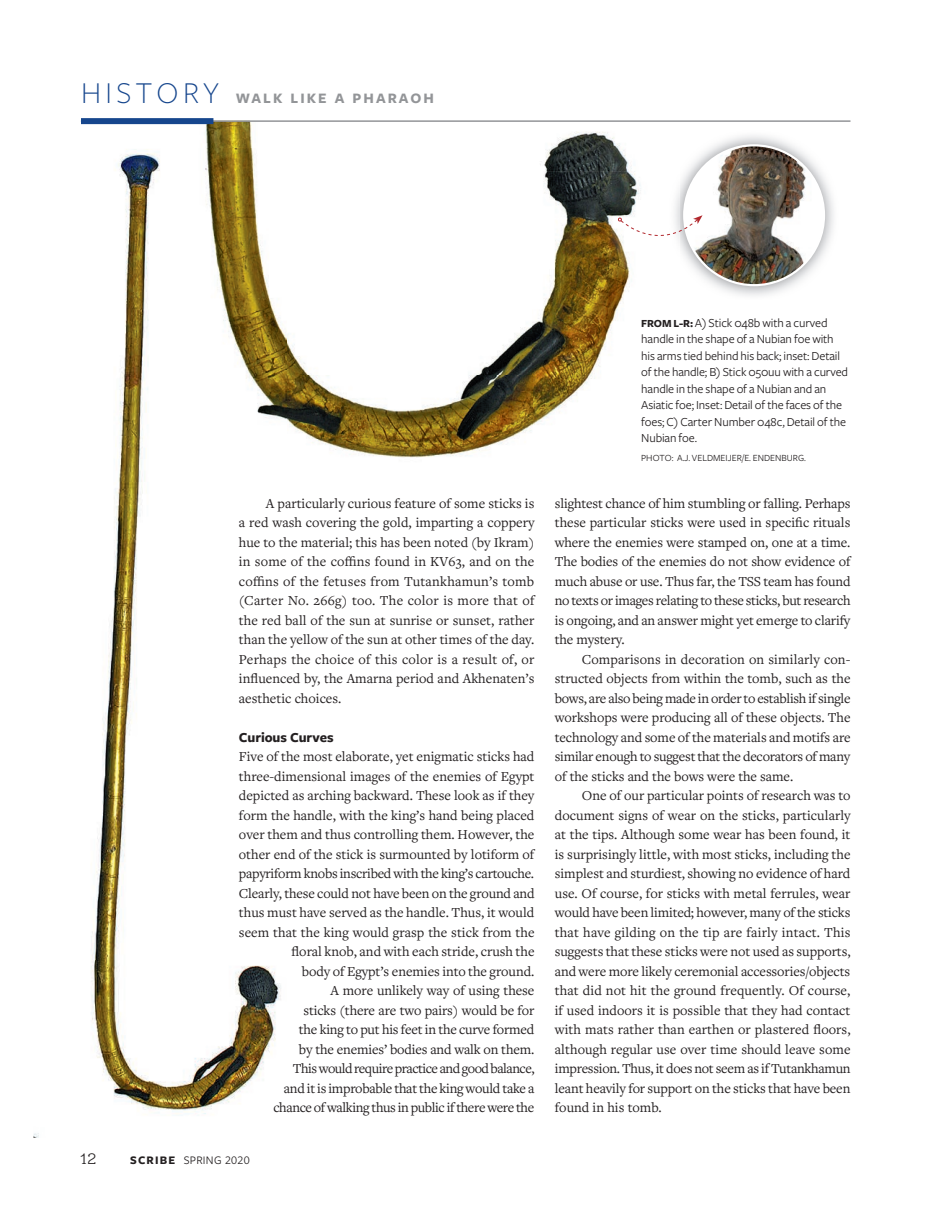
<style>
.page{position:relative;width:945px;height:1215px;background:#fff}
.page>*{position:absolute;margin:0;border:0;box-sizing:border-box;transform-origin:0 0}
.t1{font:300 16.5px "Ernestine Pro";color:#231f20}
.t2{font:700 15px "Freight Sans Pro";letter-spacing:.14em;color:#939598}
.t3{font:14.25px/19.5px "Freight Text Pro";letter-spacing:-.005em;color:#231f20;text-align:justify}
.t4{font:700 14.25px "Freight Sans Pro";letter-spacing:-.005em;color:#231f20}
.t5{font:12.75px/16.5px "Freight Sans Pro";letter-spacing:-.01em;color:#231f20}
.t6{font:12px "Freight Sans Pro";letter-spacing:.02em;color:#231f20}
.t7{font:9.75px "Freight Sans Pro";color:#231f20}
.s1{font-weight:300;font-size:31.5px;color:#16468d}
.s2{font-weight:700}
.s3{font-weight:700;font-size:11.25px}
</style>
<div class="page">
<img style="left:33px;top:149px;width:248px;height:989px">
<img style="left:189px;top:122px;width:443px;height:49px">
<img style="left:286px;top:171px;width:355px;height:287px">
<img style="left:189px;top:149px;width:97px;height:329px">
<hr style="left:81px;top:120px;width:769px;height:2px;background:#939598">
<div style="left:81px;top:118px;width:132px;height:6px;background:#16468d"></div>
<img style="left:675px;top:135px;width:159px;height:161px">
<img style="left:684px;top:145px;width:140px;height:140px;border-radius:70px">
<svg style="left:617px;top:215px;width:86px;height:40px"></svg>
<p class="t2" style="left:81px;top:87px;width:355px"><span class="s1">HISTORY</span> WALK LIKE A PHARAOH</p>
<p class="t3" style="left:239px;top:493px;width:297px;text-indent:27px">A particularly curious feature of some sticks is a red wash covering the gold, imparting a coppery hue to the material; this has been noted (by Ikram) in some of the coffins found in KV63, and on the coffins of the fetuses from Tutankhamun’s tomb (Carter No. 266g) too. The color is more that of the red ball of the sun at sunrise or sunset, rather than the yellow of the sun at other times of the day.<br>Perhaps the choice of this color is a result of, or influenced by, the Amarna period and Akhenaten’s aesthetic choices.</p>
<p class="t4" style="left:239px;top:727px;width:96px">Curious Curves</p>
<p class="t3" style="left:239px;top:746px;width:297px;text-align:right">Five of the most elaborate, yet enigmatic sticks had three-dimensional images of the enemies of Egypt depicted as arching backward. These look as if they form the handle, with the king’s hand being placed over them and thus controlling them. However, the other end of the stick is surmounted by lotiform of papyriform knobs inscribed with the king’s cartouche.<br>Clearly, these could not have been on the ground and thus must have served as the handle. Thus, it would seem that the king would grasp the stick from the floral knob, and with each stride, crush the<br>body of Egypt’s enemies into the ground.<br>A more unlikely way of using these<br>sticks (there are two pairs) would be for<br>the king to put his feet in the curve formed<br>by the enemies’ bodies and walk on them.<br>This would require practice and good balance,<br>and it is improbable that the king would take a<br>chance of walking thus in public if there were the</p>
<p class="t1" style="left:80px;top:1149px;width:18px">12</p>
<p class="t6" style="left:130px;top:1152px;width:121px"><span class="s2">SCRIBE</span> SPRING 2020</p>
<p class="t5" style="left:641px;top:314px;width:208px"><span class="s3">FROM L-R:</span> A) Stick 048b with a curved handle in the shape of a Nubian foe with his arms tied behind his back; inset: Detail of the handle; B) Stick 050uu with a curved handle in the shape of a Nubian and an Asiatic foe; Inset: Detail of the faces of the foes; C) Carter Number 048c, Detail of the Nubian foe.</p>
<p class="t7" style="left:641px;top:451px;width:166px">PHOTO: A.J. VELDMEIJER/E. ENDENBURG.</p>
<p class="t3" style="left:555px;top:493px;width:297px">slightest chance of him stumbling or falling. Perhaps these particular sticks were used in specific rituals where the enemies were stamped on, one at a time.<br>The bodies of the enemies do not show evidence of much abuse or use. Thus far, the TSS team has found no texts or images relating to these sticks, but research is ongoing, and an answer might yet emerge to clarify the mystery.</p>
<p class="t3" style="left:555px;top:649px;width:297px;text-indent:27px">Comparisons in decoration on similarly con&shy;structed objects from within the tomb, such as the bows, are also being made in order to establish if single workshops were producing all of these objects. The technology and some of the materials and motifs are similar enough to suggest that the decorators of many of the sticks and the bows were the same.</p>
<p class="t3" style="left:555px;top:785px;width:297px;text-indent:27px">One of our particular points of research was to document signs of wear on the sticks, particularly at the tips. Although some wear has been found, it is surprisingly little, with most sticks, including the simplest and sturdiest, showing no evidence of hard use. Of course, for sticks with metal ferrules, wear would have been limited; however, many of the sticks that have gilding on the tip are fairly intact. This suggests that these sticks were not used as supports, and were more likely ceremonial accessories/objects that did not hit the ground frequently. Of course, if used indoors it is possible that they had contact with mats rather than earthen or plastered floors, although regular use over time should leave some impression. Thus, it does not seem as if Tutankhamun leant heavily for support on the sticks that have been found in his tomb.</p>
</div>
